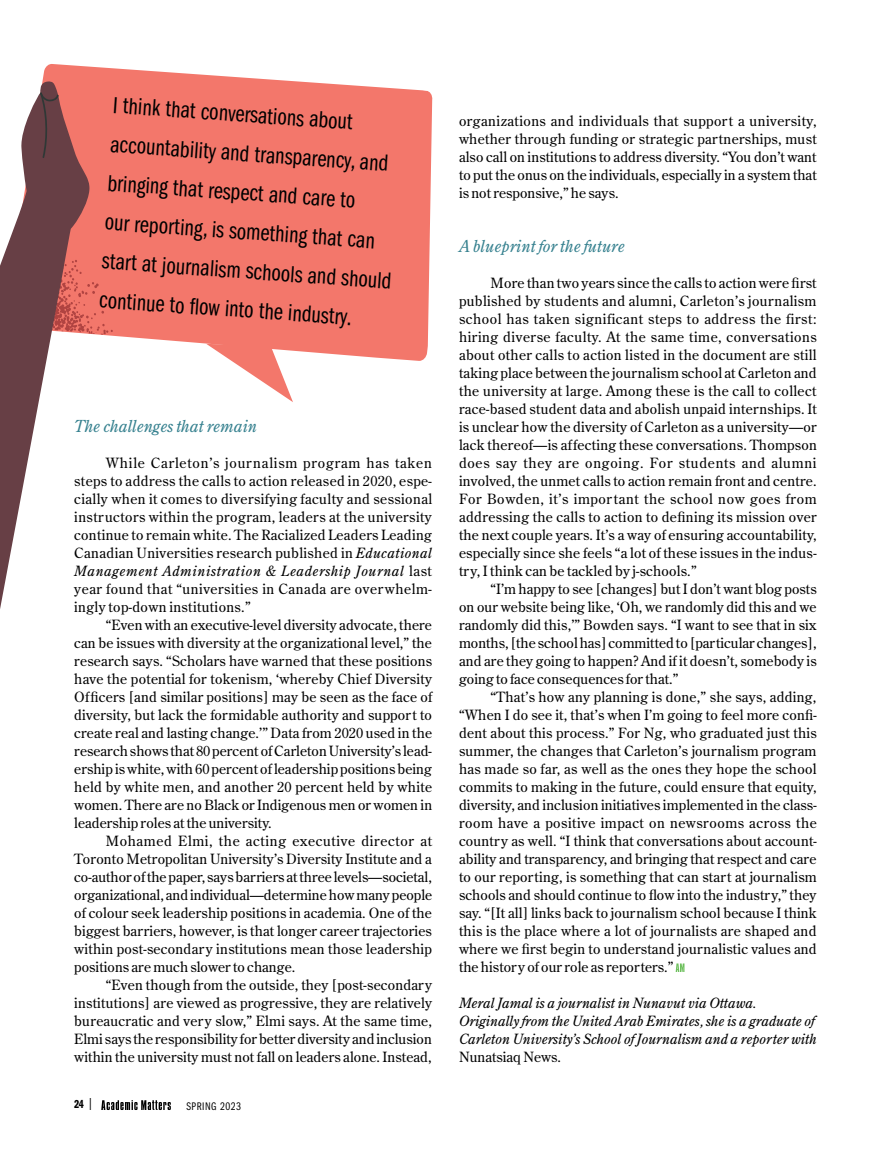
<style>
.page{position:relative;width:891px;height:1161px;background:#fff}
.page>*{position:absolute;margin:0;border:0;box-sizing:border-box;transform-origin:0 0}
.PULL_QUOTES{font:24px/39px "Franklin Gothic LT Pro Bk Cm";color:#000}
.SUB_TITLES_IN_BODY_1{font:italic 16.5px "Century Old Style Std";color:#388290}
.BODY{font:14.1px/18px "Century Old Style Std";letter-spacing:.01em;color:#000;text-align:justify}
.SIGN-OFF{font:italic 14.1px/18px "Century Old Style Std";color:#000}
.t1{font:12px "Franklin Gothic LT Pro Dm Cm";color:#000}
.t2{font:11.4px "Franklin Gothic LT Pro Bk Cm";letter-spacing:.05em;color:#000}
.s1{font-style:italic}
.s2{font-family:"Franklin Gothic LT Pro Bk Cm"}
.s3{font-style:normal}
</style>
<div class="page">
<svg style="left:101px;top:1100px;width:70px;height:10px"></svg>
<svg style="left:676px;top:963px;width:8px;height:9px"></svg>
<svg style="left:42px;top:64px;width:391px;height:297px;background:#f48277"></svg>
<svg style="left:89px;top:258px;width:24px;height:77px;background:#f07569"></svg>
<svg style="left:0;top:81px;width:89px;height:528px"></svg>
<svg style="left:40px;top:92px;width:19px;height:66px"></svg>
<svg style="left:206px;top:344px;width:87px;height:58px"></svg>
<p class="PULL_QUOTES" style="left:114px;top:86px;width:292px;rotate:4deg">I think that conversations about accountability and transparency, and bringing that respect and care to<br>our reporting, is something that can start at journalism schools and should continue to fl ow into the industry.</p>
<p class="SUB_TITLES_IN_BODY_1" style="left:74px;top:416px;width:184px">The challenges that remain</p>
<h4 class="BODY" style="left:74px;top:454px;width:360px;text-indent:32px">While Carleton’s journalism program has taken steps to address the calls to action released in 2020, espe&shy;cially when it comes to diversifying faculty and sessional instructors within the program, leaders at the university continue to remain white. The Racialized Leaders Leading Canadian Universities research published in <span class="s1">Educational Management Administration &amp; Leadership Journal</span> last year found that “universities in Canada are overwhelm&shy;ingly top-down institutions.”</h4>
<h4 class="BODY" style="left:74px;top:616px;width:359px;text-indent:32px">“Even with an executive-level diversity advocate, there can be issues with diversity at the organizational level,” the research says. “Scholars have warned that these positions have the potential for tokenism, ‘whereby Chief Diversity Officers [and similar positions] may be seen as the face of diversity, but lack the formidable authority and support to create real and lasting change.’” Data from 2020 used in the research shows that 80 percent of Carleton University’s lead&shy;ership is white, with 60 percent of leadership positions being held by white men, and another 20 percent held by white women. There are no Black or Indigenous men or women in leadership roles at the university.</h4>
<h4 class="BODY" style="left:74px;top:832px;width:359px;text-indent:32px">Mohamed Elmi, the acting executive director at Toronto Metropolitan University’s Diversity Institute and a co-author of the paper, says barriers at three levels—societal, organizational, and individual—determine how many people of colour seek leadership positions in academia. One of the biggest barriers, however, is that longer career trajectories within post-secondary institutions mean those leadership positions are much slower to change.</h4>
<h4 class="BODY" style="left:74px;top:976px;width:359px;text-indent:32px">“Even though from the outside, they [post-secondary institutions] are viewed as progressive, they are relatively bureaucratic and very slow,” Elmi says. At the same time, Elmi says the responsibility for better diversity and inclusion within the university must not fall on leaders alone. Instead,</h4>
<p class="t1" style="left:74px;top:1098px;width:21px">24 <span class="s2">|</span></p>
<p class="t2" style="left:186px;top:1100px;width:56px">SPRING 2023</p>
<h4 class="BODY" style="left:459px;top:112px;width:359px">organizations and individuals that support a university, whether through funding or strategic partnerships, must also call on institutions to address diversity. “You don’t want to put the onus on the individuals, especially in a system that is not responsive,” he says.</h4>
<p class="SUB_TITLES_IN_BODY_1" style="left:459px;top:236px;width:167px">A blueprint for the future</p>
<h4 class="BODY" style="left:459px;top:274px;width:360px;text-indent:32px">More than two years since the calls to action were first published by students and alumni, Carleton’s journalism school has taken significant steps to address the first: hiring diverse faculty. At the same time, conversations about other calls to action listed in the document are still taking place between the journalism school at Carleton and the university at large. Among these is the call to collect race-based student data and abolish unpaid internships. It is unclear how the diversity of Carleton as a university—or lack thereof—is affecting these conversations. Thompson does say they are ongoing. For students and alumni involved, the unmet calls to action remain front and centre.<br>For Bowden, it’s important the school now goes from addressing the calls to action to defining its mission over the next couple years. It’s a way of ensuring accountability, especially since she feels “a lot of these issues in the indus&shy;try, I think can be tackled by j-schools.”</h4>
<h4 class="BODY" style="left:459px;top:580px;width:359px;text-indent:32px">“I’m happy to see [changes] but I don’t want blog posts on our website being like, ‘Oh, we randomly did this and we randomly did this,’” Bowden says. “I want to see that in six months, [the school has] committed to [particular changes], and are they going to happen? And if it doesn’t, somebody is going to face consequences for that.”</h4>
<h4 class="BODY" style="left:459px;top:688px;width:359px;text-indent:32px">“That’s how any planning is done,” she says, adding, “When I do see it, that’s when I’m going to feel more confi&shy;dent about this process.” For Ng, who graduated just this summer, the changes that Carleton’s journalism program has made so far, as well as the ones they hope the school commits to making in the future, could ensure that equity, diversity, and inclusion initiatives implemented in the class&shy;room have a positive impact on newsrooms across the country as well. “I think that conversations about account&shy;ability and transparency, and bringing that respect and care to our reporting, is something that can start at journalism schools and should continue to flow into the industry,” they say. “[It all] links back to journalism school because I think this is the place where a lot of journalists are shaped and where we first begin to understand journalistic values and the history of our role as reporters.”</h4>
<p class="SIGN-OFF" style="left:459px;top:994px;width:359px">Meral Jamal is a journalist in Nunavut via Ottawa.<br>Originally from the United Arab Emirates, she is a graduate of Carleton University’s School of Journalism and a reporter with <span class="s3">Nunatsiaq News.</span></p>
</div>
